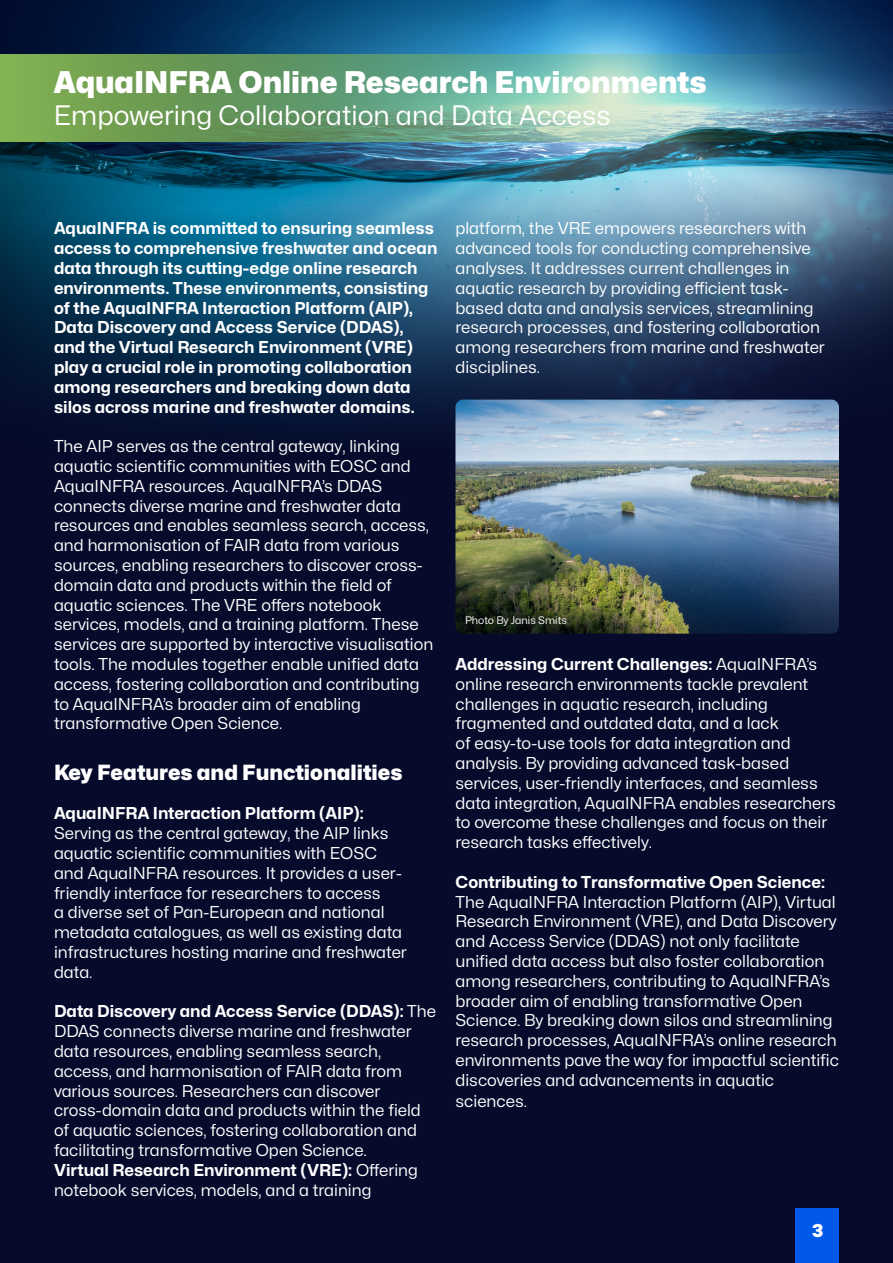
<style>
.page{position:relative;width:893px;height:1263px;background:#fff}
.page>*{position:absolute;margin:0;border:0;box-sizing:border-box;transform-origin:0 0}
.t1{font:30px "Mona Sans Black";color:#fff}
.t2{font:27px "Mona Sans Regular";color:#fff}
.t3{font:21px "Mona Sans Black";color:#fff}
.t4{font:18px "Mona Sans Black";color:#fff}
.t5{font:16.5px/19.8px "Mona Sans Regular";color:#fff}
.t6{font:16.5px/19.8px "Mona Sans Bold";color:#fff}
.t7{font:10.5px "Mona Sans Regular";color:#fff}
.s1{font-family:"Mona Sans Bold"}
</style>
<div class="page">
<img style="left:0;top:0;width:893px;height:178px">
<div style="left:0;top:515px;width:893px;height:748px;background:#060a2b"></div>
<svg style="left:0;top:178px;width:893px;height:337px;background:#204666"></svg>
<img style="left:0;top:54px;width:839px;height:87px">
<img style="left:455px;top:400px;width:384px;height:234px">
<div style="left:795px;top:1209px;width:44px;height:54px;background:#0059e9"></div>
<p class="t1" style="left:54px;top:63px;width:655px">AquaINFRA Online Research Environments</p>
<p class="t2" style="left:54px;top:99px;width:558px">Empowering Collaboration and Data Access</p>
<p class="t6" style="left:54px;top:218px;width:385px">AquaINFRA is committed to ensuring seamless access to comprehensive freshwater and ocean data through its cutting-edge online research environments. These environments, consisting of the AquaINFRA Interaction Platform (AIP), Data Discovery and Access Service (DDAS), and the Virtual Research Environment (VRE) play a crucial role in promoting collaboration among researchers and breaking down data silos across marine and freshwater domains.</p>
<p class="t5" style="left:54px;top:436px;width:381px">The AIP serves as the central gateway, linking aquatic scientific communities with EOSC and AquaINFRA resources. AquaINFRA’s DDAS connects diverse marine and freshwater data resources and enables seamless search, access, and harmonisation of FAIR data from various sources, enabling researchers to discover cross&shy;domain data and products within the field of aquatic sciences. The VRE offers notebook services, models, and a training platform. These services are supported by interactive visualisation tools. The modules together enable unified data access, fostering collaboration and contributing to AquaINFRA’s broader aim of enabling transformative Open Science.</p>
<p class="t3" style="left:54px;top:758px;width:350px">Key Features and Functionalities</p>
<p class="t5" style="left:54px;top:803px;width:354px"><span class="s1">AquaINFRA Interaction Platform (AIP):<br></span>Serving as the central gateway, the AIP links aquatic scientific communities with EOSC and AquaINFRA resources. It provides a user&shy;friendly interface for researchers to access<br>a diverse set of Pan-European and national metadata catalogues, as well as existing data infrastructures hosting marine and freshwater data.</p>
<p class="t5" style="left:54px;top:1001px;width:383px"><span class="s1">Data Discovery and Access Service (DDAS):</span> The DDAS connects diverse marine and freshwater data resources, enabling seamless search, access, and harmonisation of FAIR data from various sources. Researchers can discover cross-domain data and products within the field of aquatic sciences, fostering collaboration and facilitating transformative Open Science.</p>
<p class="t5" style="left:54px;top:1159px;width:365px"><span class="s1">Virtual Research Environment (VRE):</span> Offering notebook services, models, and a training</p>
<p class="t5" style="left:455px;top:218px;width:371px">platform, the VRE empowers researchers with advanced tools for conducting comprehensive analyses. It addresses current challenges in aquatic research by providing efficient task&shy;based data and analysis services, streamlining research processes, and fostering collaboration among researchers from marine and freshwater disciplines.</p>
<p class="t7" style="left:465px;top:614px;width:103px">Photo By Janis Smits</p>
<p class="t5" style="left:455px;top:654px;width:382px"><span class="s1">Addressing Current Challenges:</span> AquaINFRA’s online research environments tackle prevalent challenges in aquatic research, including fragmented and outdated data, and a lack<br>of easy-to-use tools for data integration and analysis. By providing advanced task-based services, user-friendly interfaces, and seamless data integration, AquaINFRA enables researchers to overcome these challenges and focus on their research tasks effectively.</p>
<p class="t5" style="left:455px;top:871px;width:385px"><span class="s1">Contributing to Transformative Open Science:<br></span>The AquaINFRA Interaction Platform (AIP), Virtual Research Environment (VRE), and Data Discovery and Access Service (DDAS) not only facilitate unified data access but also foster collaboration among researchers, contributing to AquaINFRA’s broader aim of enabling transformative Open Science. By breaking down silos and streamlining research processes, AquaINFRA’s online research environments pave the way for impactful scientific discoveries and advancements in aquatic</p>
<p class="t5" style="left:455px;top:1091px;width:73px">sciences.</p>
<p class="t4" style="left:812px;top:1219px;width:13px">3</p>
</div>
